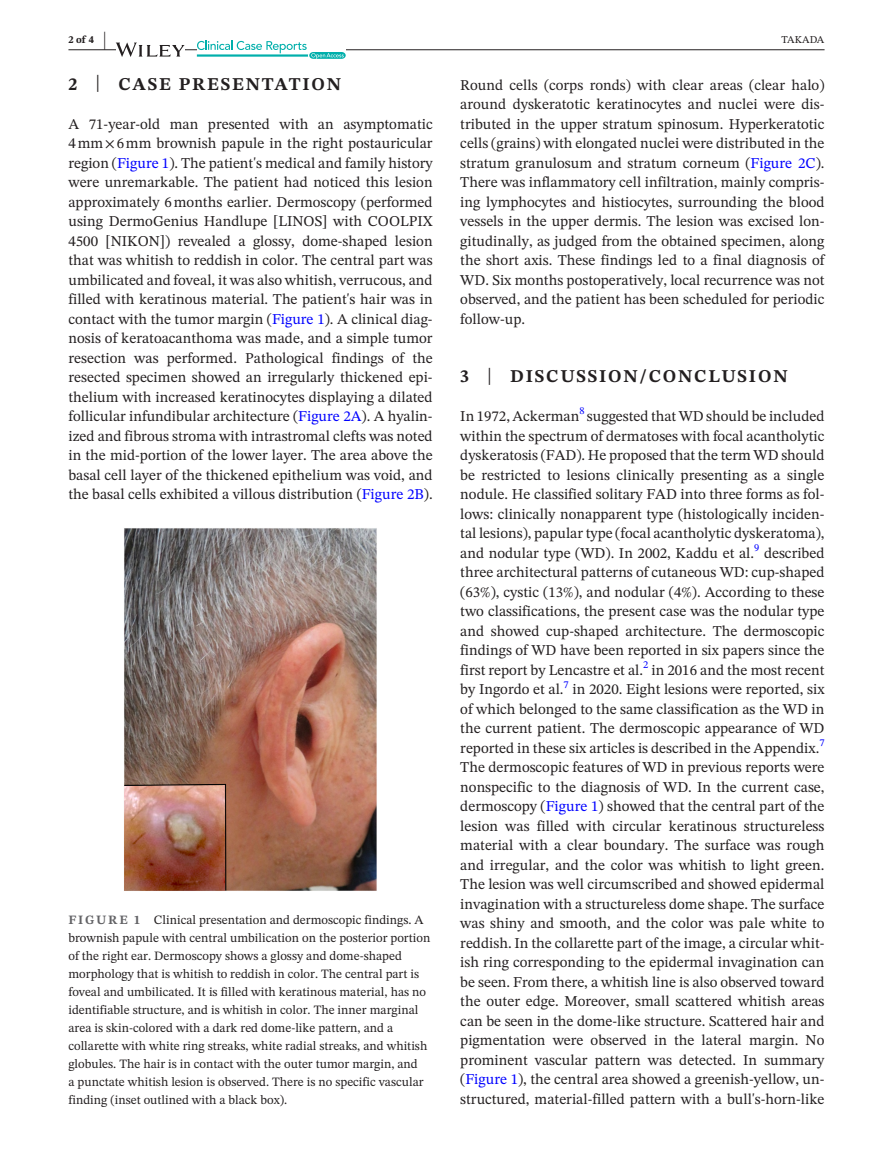
<style>
.page{position:relative;width:893px;height:1174px;background:#fff}
.page>*{position:absolute;margin:0;border:0;box-sizing:border-box;transform-origin:0 0}
.t1{font:700 18px "STIX Two Text";letter-spacing:.1em;color:#231f20}
.t2{font:15px/19.5px "STIX Two Text";color:#231f20;text-align:justify}
.t3{font:12.75px/18px "STIX Two Text";color:#231f20}
.t4{font:10.5px "STIX Two Text";color:#231f20}
.t5{font:700 10.5px "STIX Two Text";color:#231f20}
.t6{font:10.5px "STIX Two Text";color:#00f}
.s1{font-size:21px}
.s2{font-weight:400;font-size:23.7px}
.s3{font-family:"STIX"}
.s4{color:#00f}
.s5{font-weight:700;color:#636366}
</style>
<div class="page">
<hr style="left:68px;top:49px;width:756px;height:1px;background:#231f20">
<svg style="left:116px;top:43px;width:69px;height:14px"></svg>
<svg style="left:197px;top:41px;width:149px;height:18px"></svg>
<img style="left:124px;top:528px;width:253px;height:363px">
<p class="t5" style="left:68px;top:32px;width:39px">2 of 4 <span class="s1">|</span></p>
<p class="t4" style="left:782px;top:32px;width:44px">TAKADA</p>
<p class="t1" style="left:68px;top:71px;width:274px">2 <span class="s2">|</span> CASE PRESENTATION</p>
<p class="t2" style="left:68px;top:114px;width:366px">A 71-year-old man presented with an asymptomatic 4mm<span class="s3">×</span>6mm brownish papule in the right postauricular region (<span class="s4">Figure 1</span>). The patient's medical and family history were unremarkable. The patient had noticed this lesion approximately 6months earlier. Dermoscopy (performed using DermoGenius Handlupe [LINOS] with COOLPIX 4500 [NIKON]) revealed a glossy, dome-shaped lesion that was whitish to reddish in color. The central part was umbilicated and foveal, it was also whitish, verrucous, and filled with keratinous material. The patient's hair was in contact with the tumor margin (<span class="s4">Figure 1</span>). A clinical diag&shy;nosis of keratoacanthoma was made, and a simple tumor resection was performed. Pathological findings of the resected specimen showed an irregularly thickened epi&shy;thelium with increased keratinocytes displaying a dilated follicular infundibular architecture (<span class="s4">Figure 2A</span>). A hyalin&shy;ized and fibrous stroma with intrastromal clefts was noted in the mid-portion of the lower layer. The area above the basal cell layer of the thickened epithelium was void, and the basal cells exhibited a villous distribution (<span class="s4">Figure 2B</span>).</p>
<p class="t2" style="left:460px;top:75px;width:366px">Round cells (corps ronds) with clear areas (clear halo) around dyskeratotic keratinocytes and nuclei were dis&shy;tributed in the upper stratum spinosum. Hyperkeratotic cells (grains) with elongated nuclei were distributed in the stratum granulosum and stratum corneum (<span class="s4">Figure 2C</span>).<br>There was inflammatory cell infiltration, mainly compris&shy;ing lymphocytes and histiocytes, surrounding the blood vessels in the upper dermis. The lesion was excised lon&shy;gitudinally, as judged from the obtained specimen, along the short axis. These findings led to a final diagnosis of WD. Six months postoperatively, local recurrence was not observed, and the patient has been scheduled for periodic follow-up.</p>
<p class="t1" style="left:460px;top:363px;width:329px">3 <span class="s2">|</span> DISCUSSION/CONCLUSION</p>
<p class="t2" style="left:460px;top:406px;width:121px">In 1972, Ackerman</p>
<p class="t6" style="left:579px;top:403px;width:7px">8</p>
<p class="t2" style="left:460px;top:406px;width:366px;text-indent:127px">suggested that WD should be included within the spectrum of dermatoses with focal acantholytic dyskeratosis (FAD). He proposed that the term WD should be restricted to lesions clinically presenting as a single nodule. He classified solitary FAD into three forms as fol&shy;lows: clinically nonapparent type (histologically inciden&shy;tal lesions), papular type (focal acantholytic dyskeratoma), and nodular type (WD). In 2002, Kaddu et al.</p>
<p class="t6" style="left:754px;top:540px;width:7px">9</p>
<p class="t2" style="left:460px;top:543px;width:366px;text-indent:304px">described three architectural patterns of cutaneous WD: cup-shaped (63%), cystic (13%), and nodular (4%). According to these two classifications, the present case was the nodular type and showed cup-shaped architecture. The dermoscopic findings of WD have been reported in six papers since the first report by Lencastre et al.</p>
<p class="t6" style="left:643px;top:657px;width:7px">2</p>
<p class="t2" style="left:651px;top:660px;width:175px">in 2016 and the most recent</p>
<p class="t3" style="left:68px;top:910px;width:363px"><span class="s5">FIGURE 1</span> Clinical presentation and dermoscopic findings. A brownish papule with central umbilication on the posterior portion of the right ear. Dermoscopy shows a glossy and dome-shaped morphology that is whitish to reddish in color. The central part is foveal and umbilicated. It is filled with keratinous material, has no identifiable structure, and is whitish in color. The inner marginal area is skin-colored with a dark red dome-like pattern, and a collarette with white ring streaks, white radial streaks, and whitish globules. The hair is in contact with the outer tumor margin, and<br>a punctate whitish lesion is observed. There is no specific vascular finding (inset outlined with a black box).</p>
<p class="t2" style="left:460px;top:679px;width:105px">by Ingordo et al.</p>
<p class="t6" style="left:564px;top:676px;width:7px">7</p>
<p class="t2" style="left:460px;top:679px;width:366px;text-indent:112px">in 2020. Eight lesions were reported, six of which belonged to the same classification as the WD in the current patient. The dermoscopic appearance of WD reported in these six articles is described in the Appendix.</p>
<p class="t6" style="left:819px;top:735px;width:7px">7</p>
<p class="t2" style="left:460px;top:757px;width:366px">The dermoscopic features of WD in previous reports were nonspecific to the diagnosis of WD. In the current case, dermoscopy (<span class="s4">Figure 1</span>) showed that the central part of the lesion was filled with circular keratinous structureless material with a clear boundary. The surface was rough and irregular, and the color was whitish to light green.<br>The lesion was well circumscribed and showed epidermal invagination with a structureless dome shape. The surface was shiny and smooth, and the color was pale white to reddish. In the collarette part of the image, a circular whit&shy;ish ring corresponding to the epidermal invagination can be seen. From there, a whitish line is also observed toward the outer edge. Moreover, small scattered whitish areas can be seen in the dome-like structure. Scattered hair and pigmentation were observed in the lateral margin. No prominent vascular pattern was detected. In summary (<span class="s4">Figure 1</span>), the central area showed a greenish-yellow, un&shy;structured, material-filled pattern with a bull's-horn-like</p>
</div>
